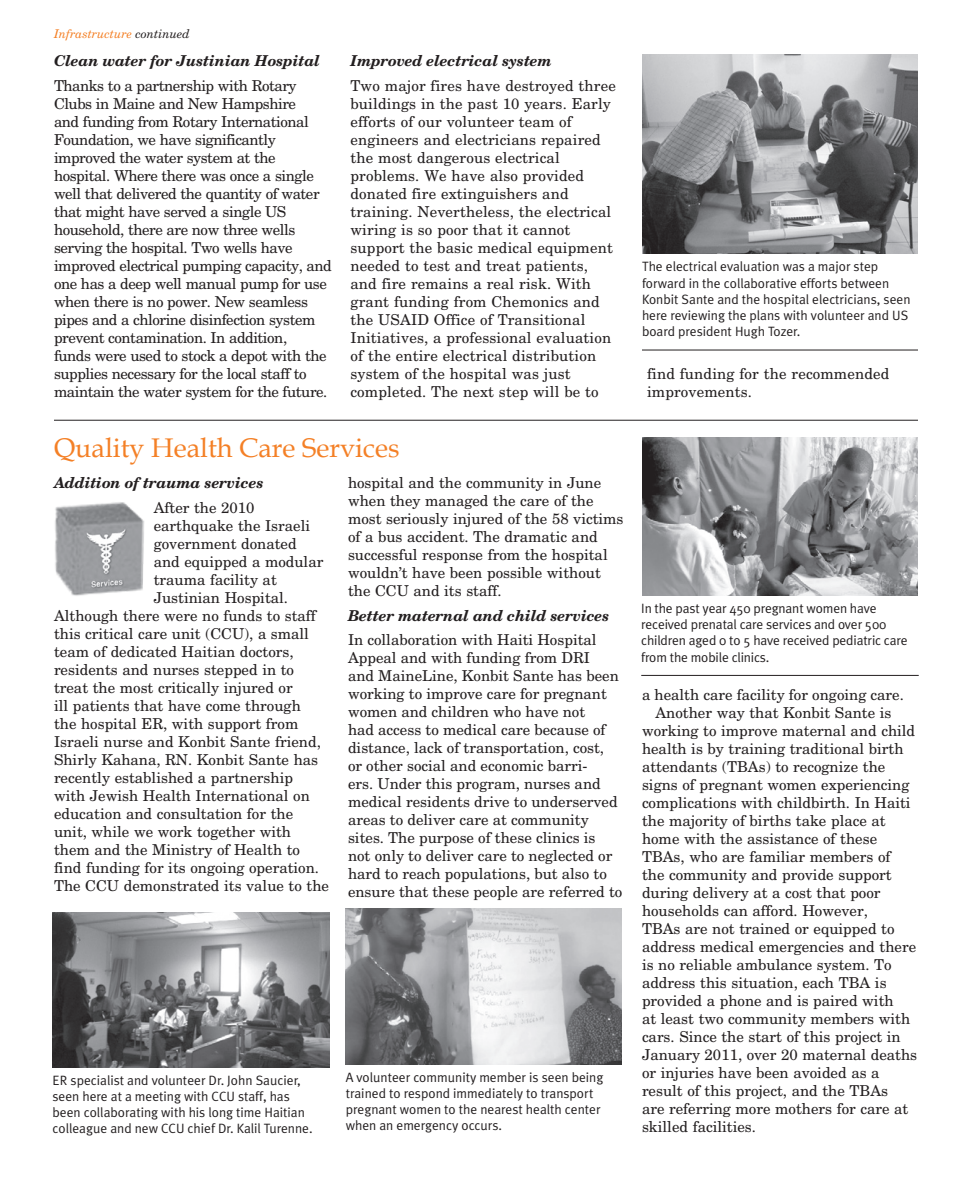
<style>
.page{position:relative;width:972px;height:1188px;background:#fff}
.page>*{position:absolute;margin:0;border:0;box-sizing:border-box;transform-origin:0 0}
.Headline{font:27px "Book Antiqua";color:#f48026}
.t1{font:15px/18px "New Century Schlbk";color:#231f20}
.t2{font:15px/18px "New Century Schlbk";letter-spacing:-.03em;color:#231f20}
.Subhead{font:italic 700 15px "New Century Schlbk";letter-spacing:-.01em;color:#231f20}
.Caption_-_no_rule{font:13.5px/16.2px "Meta Plus Normal";color:#231f20}
.t3{font:italic 12px "New Century Schlbk";color:#f48026}
.s1{color:#231f20}
</style>
<div class="page">
<img style="left:55px;top:502px;width:89px;height:94px">
<img style="left:642px;top:438px;width:276px;height:158px">
<hr style="left:641px;top:675px;width:278px;height:1px;background:#231f20">
<img style="left:642px;top:54px;width:276px;height:200px">
<hr style="left:642px;top:350px;width:276px;height:1px;background:#231f20">
<img style="left:53px;top:912px;width:277px;height:155px">
<img style="left:346px;top:909px;width:276px;height:155px">
<hr style="left:54px;top:420px;width:864px;height:1px;background:#231f20">
<p class="t3" style="left:54px;top:26px;width:137px">Infrastructure <span class="s1">continued</span></p>
<p class="Subhead" style="left:54px;top:51px;width:268px">Clean water for Justinian Hospital</p>
<p class="t2" style="left:54px;top:76px;width:279px">Thanks to a partnership with Rotary Clubs in Maine and New Hampshire<br>and funding from Rotary International Foundation, we have significantly improved the water system at the hospital. Where there was once a single well that delivered the quantity of water that might have served a single US household, there are now three wells serving the hospital. Two wells have improved electrical pumping capacity, and one has a deep well manual pump for use when there is no power. New seamless pipes and a chlorine disinfection system prevent contamination. In addition,<br>funds were used to stock a depot with the supplies necessary for the local staff to maintain the water system for the future.</p>
<p class="Subhead" style="left:351px;top:51px;width:203px">Improved electrical system</p>
<p class="t1" style="left:351px;top:76px;width:267px">Two major fires have destroyed three buildings in the past 10 years. Early efforts of our volunteer team of engineers and electricians repaired the most dangerous electrical problems. We have also provided donated fire extinguishers and training. Nevertheless, the electrical wiring is so poor that it cannot support the basic medical equipment needed to test and treat patients, and fire remains a real risk. With grant funding from Chemonics and the USAID Office of Transitional Initiatives, a professional evaluation of the entire electrical distribution system of the hospital was just completed. The next step will be to</p>
<p class="Headline" style="left:54px;top:431px;width:347px">Quality Health Care Services</p>
<p class="Subhead" style="left:54px;top:474px;width:211px">Addition of trauma services</p>
<p class="t1" style="left:154px;top:498px;width:102px">After the 2010</p>
<p class="t1" style="left:154px;top:516px;width:158px">earthquake the Israeli</p>
<p class="t1" style="left:154px;top:534px;width:144px">government donated</p>
<p class="t1" style="left:154px;top:552px;width:171px">and equipped a modular</p>
<p class="t1" style="left:154px;top:570px;width:125px">trauma facility at</p>
<p class="t1" style="left:154px;top:588px;width:136px">Justinian Hospital.</p>
<p class="t1" style="left:54px;top:606px;width:263px">Although there were no funds to staff</p>
<p class="t1" style="left:54px;top:624px;width:257px">this critical care unit (CCU), a small</p>
<p class="t1" style="left:54px;top:642px;width:241px">team of dedicated Haitian doctors,</p>
<p class="t1" style="left:54px;top:660px;width:242px">residents and nurses stepped in to</p>
<p class="t1" style="left:54px;top:678px;width:240px">treat the most critically injured or</p>
<p class="t1" style="left:54px;top:696px;width:248px">ill patients that have come through</p>
<p class="t1" style="left:54px;top:714px;width:246px">the hospital ER, with support from</p>
<p class="t1" style="left:54px;top:732px;width:268px">Israeli nurse and Konbit Sante friend,</p>
<p class="t1" style="left:54px;top:750px;width:266px">Shirly Kahana, RN. Konbit Sante has</p>
<p class="t1" style="left:54px;top:768px;width:241px">recently established a partnership</p>
<p class="t1" style="left:54px;top:786px;width:257px">with Jewish Health International on</p>
<p class="t1" style="left:54px;top:804px;width:241px">education and consultation for the</p>
<p class="t1" style="left:54px;top:822px;width:239px">unit, while we work together with</p>
<p class="t1" style="left:54px;top:840px;width:248px">them and the Ministry of Health to</p>
<p class="t1" style="left:54px;top:858px;width:267px">find funding for its ongoing operation.</p>
<p class="t1" style="left:54px;top:876px;width:277px">The CCU demonstrated its value to the</p>
<p class="t1" style="left:348px;top:473px;width:277px">hospital and the community in June when they managed the care of the most seriously injured of the 58 victims of a bus accident. The dramatic and successful response from the hospital wouldn’t have been possible without the CCU and its staff.</p>
<p class="Subhead" style="left:348px;top:606px;width:263px">Better maternal and child services</p>
<p class="t1" style="left:348px;top:631px;width:276px">In collaboration with Haiti Hospital Appeal and with funding from DRI<br>and MaineLine, Konbit Sante has been working to improve care for pregnant women and children who have not<br>had access to medical care because of distance, lack of transportation, cost,<br>or other social and economic barri-<br>ers. Under this program, nurses and medical residents drive to underserved areas to deliver care at community sites. The purpose of these clinics is<br>not only to deliver care to neglected or hard to reach populations, but also to ensure that these people are referred to</p>
<p class="Caption_-_no_rule" style="left:53px;top:1072px;width:262px">ER specialist and volunteer Dr. John Saucier, seen here at a meeting with CCU staff, has been collaborating with his long time Haitian colleague and new CCU chief Dr. Kalil Turenne.</p>
<p class="Caption_-_no_rule" style="left:346px;top:1069px;width:259px">A volunteer community member is seen being trained to respond immediately to transport pregnant women to the nearest health center when an emergency occurs.</p>
<p class="Caption_-_no_rule" style="left:642px;top:258px;width:270px">The electrical evaluation was a major step forward in the collaborative efforts between Konbit Sante and the hospital electricians, seen here reviewing the plans with volunteer and US board president Hugh Tozer.</p>
<p class="t1" style="left:647px;top:364px;width:244px">find funding for the recommended improvements.</p>
<p class="Caption_-_no_rule" style="left:641px;top:600px;width:268px">In the past year 450 pregnant women have received prenatal care services and over 500 children aged 0 to 5 have received pediatric care from the mobile clinics.</p>
<p class="t1" style="left:642px;top:686px;width:263px">a health care facility for ongoing care.</p>
<p class="t1" style="left:642px;top:704px;width:277px;text-indent:14px">Another way that Konbit Sante is working to improve maternal and child health is by training traditional birth attendants (TBAs) to recognize the signs of pregnant women experiencing complications with childbirth. In Haiti the majority of births take place at home with the assistance of these TBAs, who are familiar members of<br>the community and provide support during delivery at a cost that poor households can afford. However,<br>TBAs are not trained or equipped to address medical emergencies and there is no reliable ambulance system. To address this situation, each TBA is provided a phone and is paired with<br>at least two community members with cars. Since the start of this project in January 2011, over 20 maternal deaths or injuries have been avoided as a result of this project, and the TBAs<br>are referring more mothers for care at skilled facilities.</p>
</div>
